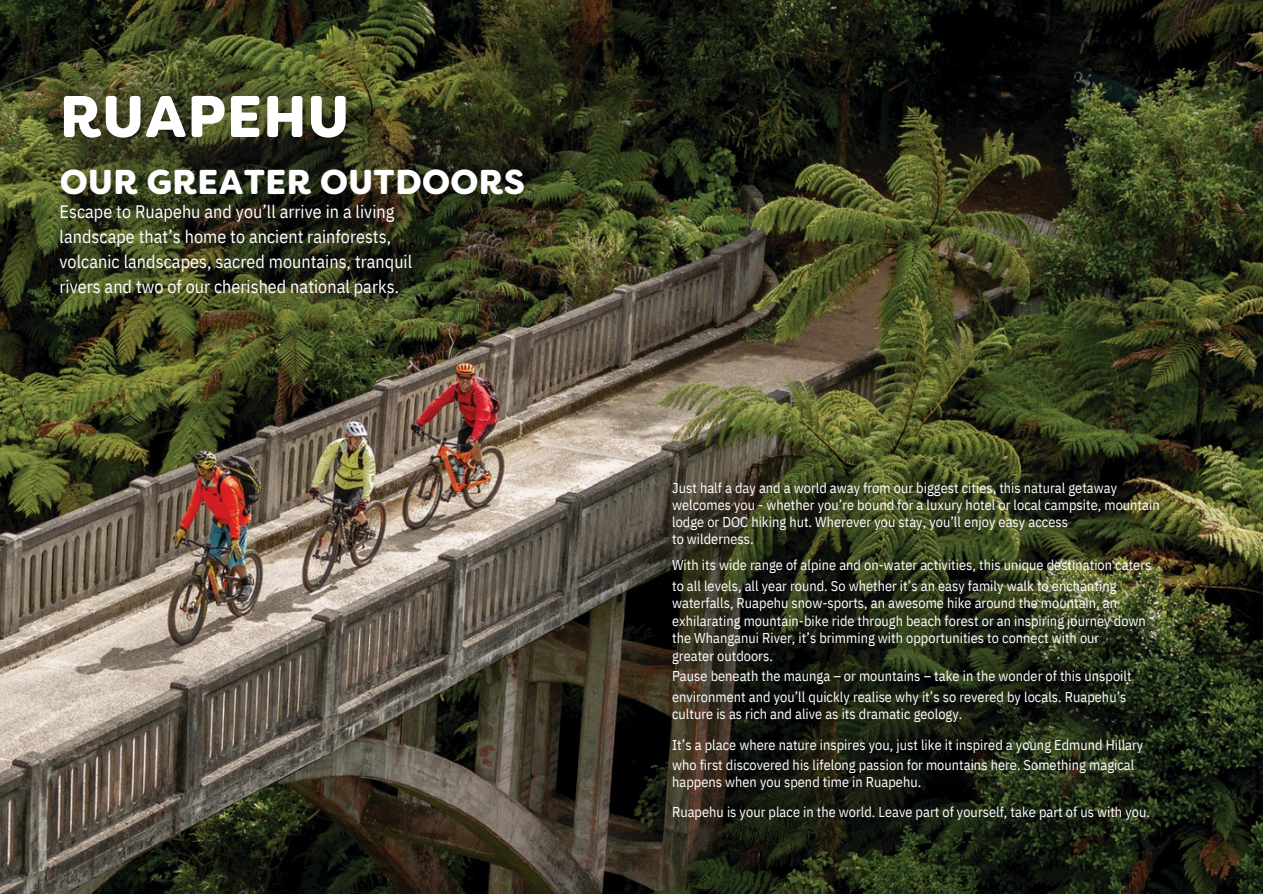
<style>
.page{position:relative;width:1263px;height:894px;background:#fff}
.page>*{position:absolute;margin:0;border:0;box-sizing:border-box;transform-origin:0 0}
.t1{font:900 58.5px "Filson Soft";letter-spacing:.015em;color:#fff}
.t2{font:900 34.5px "Filson Soft";letter-spacing:.015em;color:#fff}
.t3{font:18px/24.8px "IBM Plex Sans Cond";letter-spacing:.005em;color:#fff}
.t4{font:14.25px/16.8px "IBM Plex Sans Cond";letter-spacing:.005em;color:#fff}
</style>
<div class="page">
<img style="left:0;top:0;width:1263px;height:893px">
<img style="left:39px;top:64px;width:1152px;height:792px">
<p class="t1" style="left:60px;top:95px;width:291px">RUAPEHU</p>
<p class="t2" style="left:60px;top:169px;width:467px">OUR GREATER OUTDOORS</p>
<p class="t3" style="left:60px;top:199px;width:354px">Escape to Ruapehu and you’ll arrive in a living landscape that’s home to ancient rainforests, volcanic landscapes, sacred mountains, tranquil rivers and two of our cherished national parks.</p>
<p class="t4" style="left:672px;top:479px;width:489px">Just half a day and a world away from our biggest cities, this natural getaway welcomes you - whether you’re bound for a luxury hotel or local campsite, mountain lodge or DOC hiking hut. Wherever you stay, you’ll enjoy easy access<br>to wilderness.</p>
<h1 class="t4" style="left:672px;top:555px;width:481px">With its wide range of alpine and on-water activities, this unique destination caters</h1>
<h2 class="t4" style="left:672px;top:577px;width:446px">to all levels, all year round. So whether it’s an easy family walk to enchanting</h2>
<p class="t4" style="left:672px;top:594px;width:446px">waterfalls, Ruapehu snow-sports, an awesome hike around the mountain, an</p>
<p class="t4" style="left:672px;top:612px;width:475px">exhilarating mountain-bike ride through beach forest or an inspiring journey down</p>
<p class="t4" style="left:672px;top:628px;width:429px">the Whanganui River, it’s brimming with opportunities to connect with our</p>
<p class="t4" style="left:672px;top:646px;width:102px">greater outdoors.</p>
<p class="t4" style="left:672px;top:667px;width:461px">Pause beneath the maunga – or mountains – take in the wonder of this unspoilt</p>
<p class="t4" style="left:672px;top:688px;width:456px">environment and you’ll quickly realise why it’s so revered by locals. Ruapehu’s</p>
<p class="t4" style="left:672px;top:705px;width:292px">culture is as rich and alive as its dramatic geology.</p>
<p class="t4" style="left:672px;top:735px;width:473px">It’s a place where nature inspires you, just like it inspired a young Edmund Hillary</p>
<p class="t4" style="left:672px;top:756px;width:464px">who first discovered his lifelong passion for mountains here. Something magical</p>
<p class="t4" style="left:672px;top:772px;width:251px">happens when you spend time in Ruapehu.</p>
<p class="t4" style="left:672px;top:803px;width:479px">Ruapehu is your place in the world. Leave part of yourself, take part of us with you.</p>
</div>
